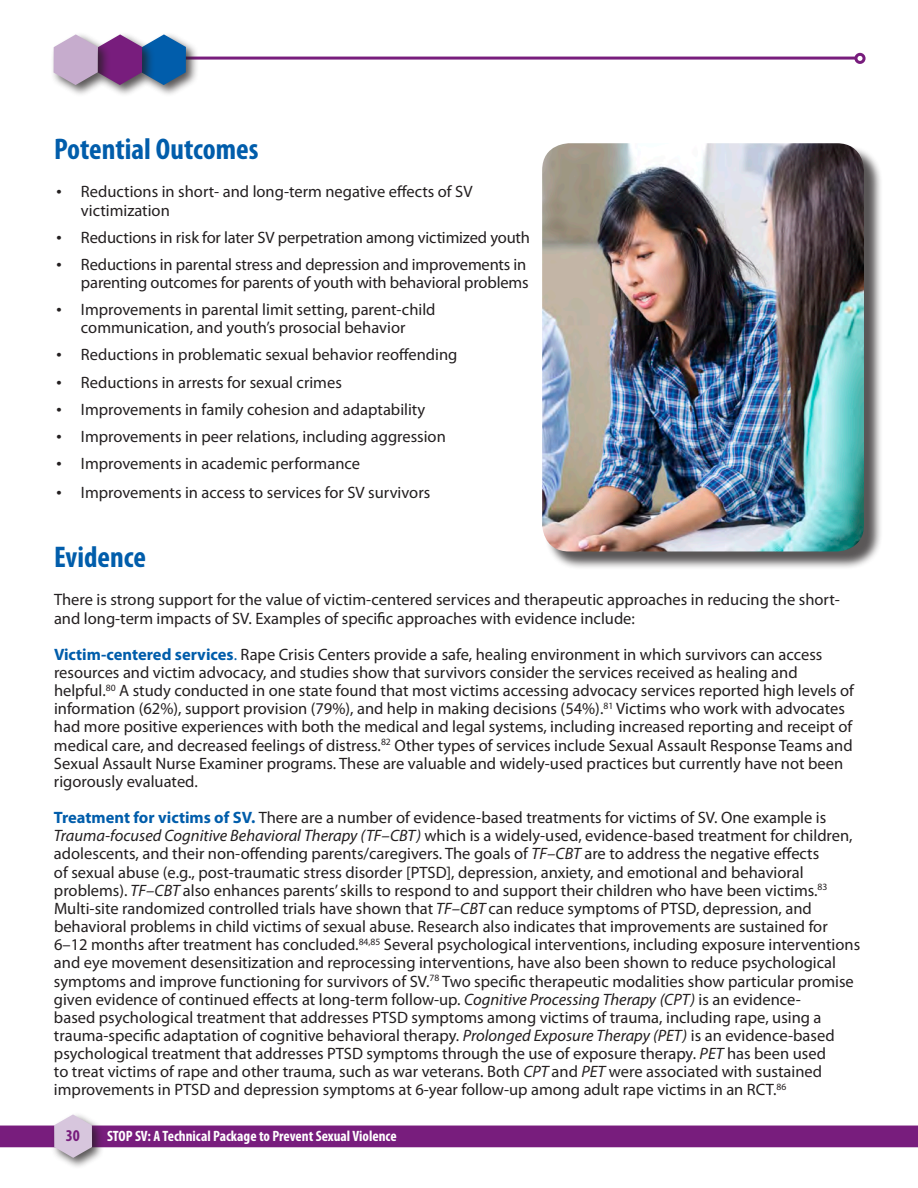
<style>
.page{position:relative;width:918px;height:1188px;background:#fff}
.page>*{position:absolute;margin:0;border:0;box-sizing:border-box;transform-origin:0 0}
.Headings{font:700 condensed 30px "Myriad Pro";color:#015dab}
.Body_Text{font:16.5px/18.1px "Myriad Pro";color:#231f20}
.t1{font:700 condensed 16.5px "Myriad Pro";color:#781d7d}
.t2{font:700 condensed 15px "Myriad Pro";color:#fff}
.s1{font-family:"Courier New"}
.s2{font-weight:700;color:#015dab}
.s3{color:#015dab}
.s4{font-style:italic}
</style>
<div class="page">
<hr style="left:117px;top:57px;width:747px;height:3px;background:#781d7d">
<div style="left:856px;top:54px;width:8px;height:8px;background:#fff;border-radius:50%"></div>
<div style="left:854px;top:53px;width:12px;height:11px;border:3px solid #781d7d;border-radius:50%"></div>
<div style="left:138px;top:32px;width:61px;height:65px;background:#231f20;opacity:.75"></div>
<div style="left:94px;top:32px;width:61px;height:65px;background:#231f20;opacity:.75"></div>
<div style="left:50px;top:32px;width:60px;height:65px;background:#231f20;opacity:.75"></div>
<svg style="left:54px;top:34px;width:132px;height:51px;background:#827bac"></svg>
<div style="left:0;top:1126px;width:907px;height:21px;background:#781d7d"></div>
<div style="left:51px;top:1112px;width:54px;height:58px;background:#231f20;opacity:.75"></div>
<svg style="left:54px;top:1114px;width:38px;height:44px;background:#d4c7d8"></svg>
<div style="left:544px;top:145px;width:339px;height:425px;background:#231f20;opacity:.75"></div>
<img style="left:542px;top:143px;width:322px;height:408px">
<p class="Headings" style="left:54px;top:130px;width:206px">Potential Outcomes</p>
<p class="Body_Text" style="left:81px;top:183px;width:393px;text-indent:-27px"><span class="s1">•</span> Reductions in short- and long-term negative effects of SV victimization</p>
<p class="Body_Text" style="left:54px;top:228px;width:478px"><span class="s1">•</span> Reductions in risk for later SV perpetration among victimized youth</p>
<p class="Body_Text" style="left:54px;top:255px;width:476px;text-align:right"><span class="s1">•</span> Reductions in parental stress and depression and improvements in parenting outcomes for parents of youth with behavioral problems</p>
<p class="Body_Text" style="left:54px;top:300px;width:383px;text-align:center"><span class="s1">•</span> Improvements in parental limit setting, parent-child communication, and youth’s prosocial behavior</p>
<p class="Body_Text" style="left:54px;top:346px;width:405px"><span class="s1">•</span> Reductions in problematic sexual behavior reoffending</p>
<p class="Body_Text" style="left:54px;top:373px;width:289px"><span class="s1">•</span> Reductions in arrests for sexual crimes</p>
<p class="Body_Text" style="left:54px;top:400px;width:373px"><span class="s1">•</span> Improvements in family cohesion and adaptability</p>
<p class="Body_Text" style="left:54px;top:427px;width:393px"><span class="s1">•</span> Improvements in peer relations, including aggression</p>
<p class="Body_Text" style="left:54px;top:454px;width:308px"><span class="s1">•</span> Improvements in academic performance</p>
<p class="Body_Text" style="left:54px;top:483px;width:378px"><span class="s1">•</span> Improvements in access to services for SV survivors</p>
<p class="Headings" style="left:54px;top:538px;width:94px">Evidence</p>
<p class="Body_Text" style="left:54px;top:591px;width:787px">There is strong support for the value of victim-centered services and therapeutic approaches in reducing the short&shy;and long-term impacts of SV. Examples of specific approaches with evidence include:</p>
<p class="Body_Text" style="left:54px;top:645px;width:801px"><span class="s2">Victim-centered services</span><span class="s3">.</span> Rape Crisis Centers provide a safe, healing environment in which survivors can access resources and victim advocacy, and studies show that survivors consider the services received as healing and helpful.<sup>80</sup> A study conducted in one state found that most victims accessing advocacy services reported high levels of information (62%), support provision (79%), and help in making decisions (54%).<sup>81</sup> Victims who work with advocates had more positive experiences with both the medical and legal systems, including increased reporting and receipt of medical care, and decreased feelings of distress.<sup>82</sup> Other types of services include Sexual Assault Response Teams and Sexual Assault Nurse Examiner programs. These are valuable and widely-used practices but currently have not been rigorously evaluated.</p>
<p class="Body_Text" style="left:54px;top:808px;width:808px"><span class="s2">Treatment for victims of SV.</span> There are a number of evidence-based treatments for victims of SV. One example is <span class="s4">Trauma-focused Cognitive Behavioral Therapy (TF–CBT)</span> which is a widely-used, evidence-based treatment for children, adolescents, and their non-offending parents/caregivers. The goals of <span class="s4">TF–CBT</span> are to address the negative effects<br>of sexual abuse (e.g., post-traumatic stress disorder [PTSD], depression, anxiety, and emotional and behavioral problems). <span class="s4">TF–CBT</span> also enhances parents’ skills to respond to and support their children who have been victims.<sup>83<br></sup>Multi-site randomized controlled trials have shown that <span class="s4">TF–CBT</span> can reduce symptoms of PTSD, depression, and behavioral problems in child victims of sexual abuse. Research also indicates that improvements are sustained for 6–12 months after treatment has concluded.<sup>84,85</sup> Several psychological interventions, including exposure interventions and eye movement desensitization and reprocessing interventions, have also been shown to reduce psychological symptoms and improve functioning for survivors of SV.<sup>78</sup> Two specific therapeutic modalities show particular promise given evidence of continued effects at long-term follow-up. <span class="s4">Cognitive Processing Therapy (CPT)</span> is an evidence-<br>based psychological treatment that addresses PTSD symptoms among victims of trauma, including rape, using a trauma-specific adaptation of cognitive behavioral therapy. <span class="s4">Prolonged Exposure Therapy (PET)</span> is an evidence-based psychological treatment that addresses PTSD symptoms through the use of exposure therapy. <span class="s4">PET</span> has been used<br>to treat victims of rape and other trauma, such as war veterans. Both <span class="s4">CPT</span> and <span class="s4">PET</span> were associated with sustained improvements in PTSD and depression symptoms at 6-year follow-up among adult rape victims in an RCT.<sup>86</sup></p>
<p class="t1" style="left:66px;top:1126px;width:16px">30</p>
<p class="t2" style="left:107px;top:1126px;width:291px">STOP SV: A Technical Package to Prevent Sexual Violence</p>
</div>
